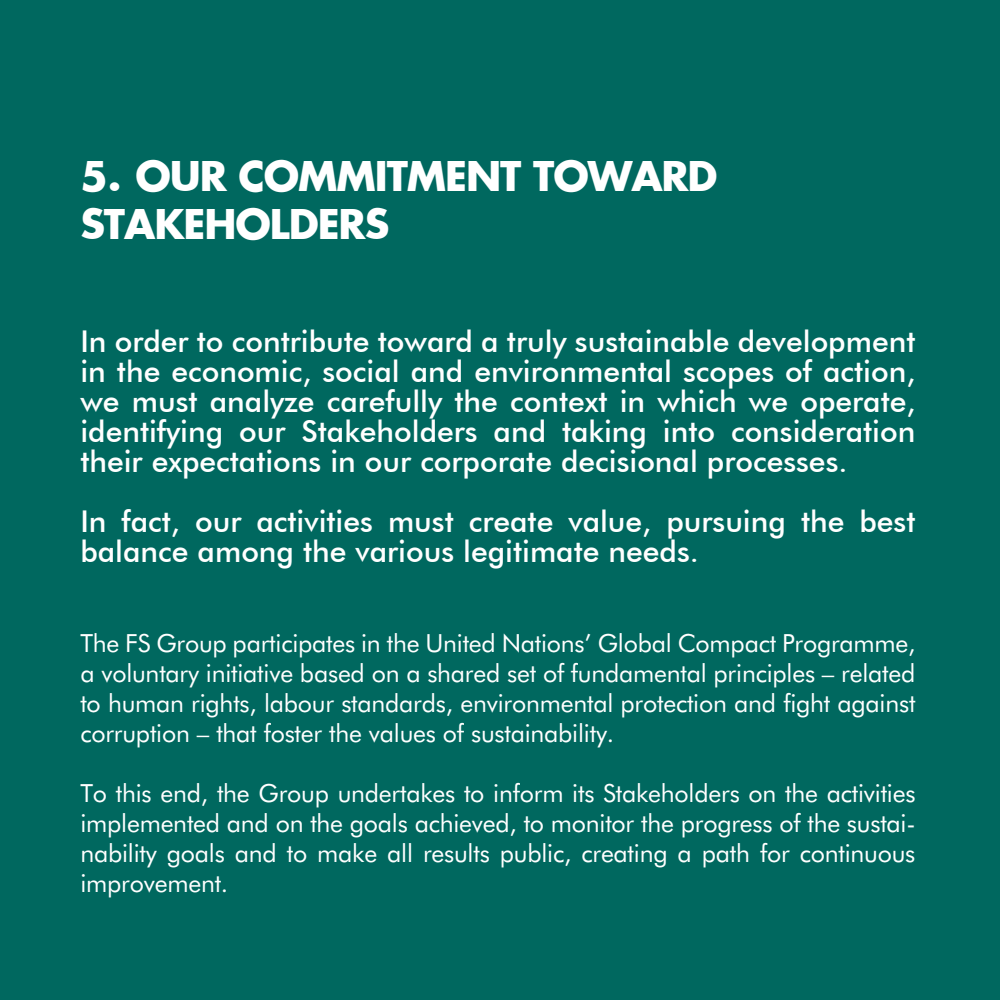
<style>
.page{position:relative;width:1000px;height:1000px;background:#00685f}
.page>*{position:absolute;margin:0;border:0;box-sizing:border-box;transform-origin:0 0}
.t1{font:700 40px/48px "Futura";letter-spacing:-.025em;color:#fff}
.t2{font:500 30px/30px "Futura BT";color:#fff;text-align:justify}
.t3{font:25px/30px "Futura BT";letter-spacing:-.01em;color:#fff;text-align:justify}
</style>
<div class="page">
<h1 class="t1" style="left:80px;top:151px;width:639px">5. OUR COMMITMENT TOWARD<br>STAKEHOLDERS</h1>
<p class="t2" style="left:80px;top:326px;width:837px">In order to contribute toward a truly sustainable development in the economic, social and environmental scopes of action, we must analyze carefully the context in which we operate, identifying our Stakeholders and taking into consideration their expectations in our corporate decisional processes.</p>
<p class="t2" style="left:80px;top:506px;width:837px">In fact, our activities must create value, pursuing the best balance among the various legitimate needs.</p>
<p class="t3" style="left:80px;top:628px;width:837px">The FS Group participates in the United Nations’ Global Compact Programme, a voluntary initiative based on a shared set of fundamental principles – related to human rights, labour standards, environmental protection and fight against corruption – that foster the values of sustainability.</p>
<p class="t3" style="left:80px;top:778px;width:837px">To this end, the Group undertakes to inform its Stakeholders on the activities implemented and on the goals achieved, to monitor the progress of the sustai&shy;nability goals and to make all results public, creating a path for continuous improvement.</p>
</div>
